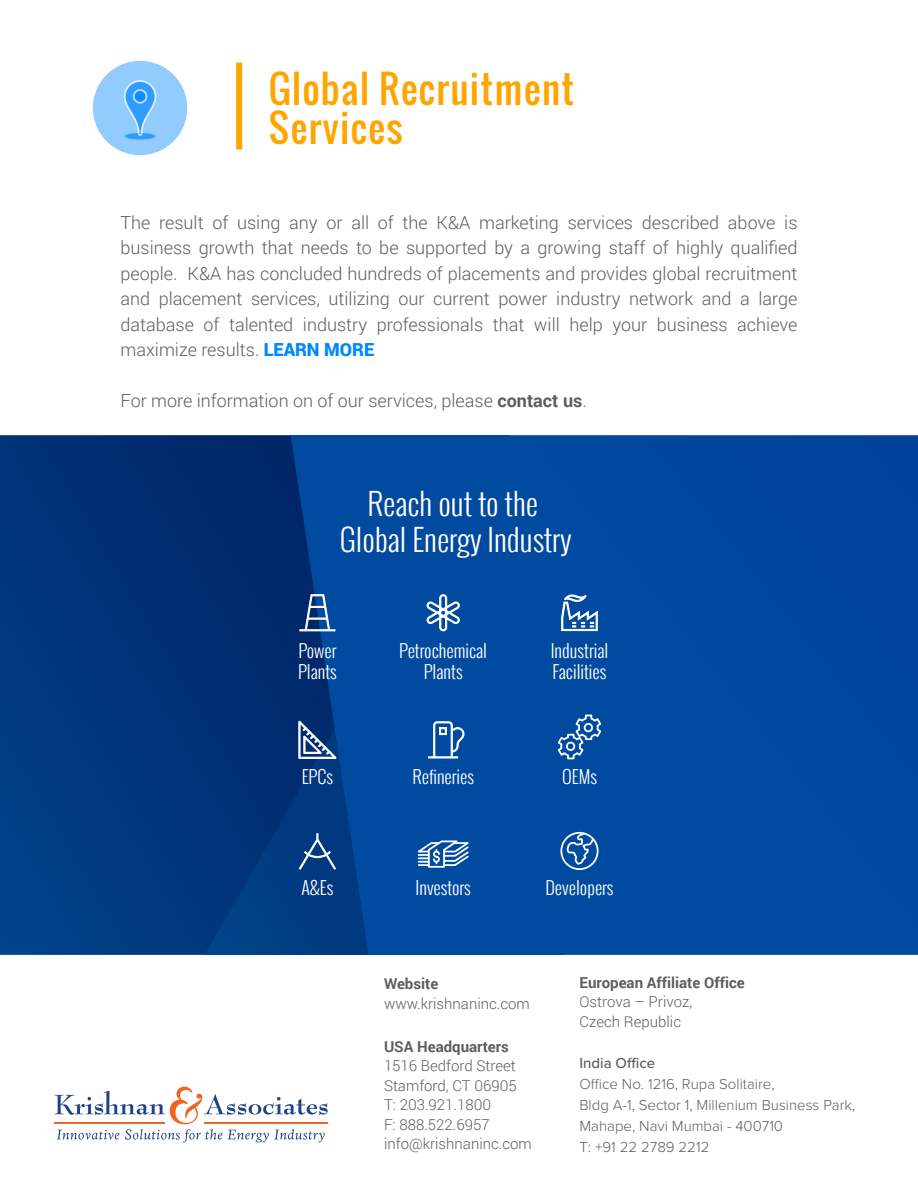
<style>
.page{position:relative;width:918px;height:1188px;background:#fff}
.page>*{position:absolute;margin:0;border:0;box-sizing:border-box;transform-origin:0 0}
.t1{font:37.5px/39px "Oswald";letter-spacing:.035em;color:#ffa500}
.t2{font:300 30.3px/36.5px "Oswald";color:#fff;text-align:center}
.t3{font:300 18px/25.5px "Roboto";color:#5e5e5e;text-align:justify}
.t4{font:300 18px/21.6px "Oswald";color:#fff}
.t5{font:300 15px/19.5px "Roboto";color:#5d5d5d}
.t6{font:300 15px/21px "Proxima Nova";color:#5d5d5d}
.t7{font:700 15px "Roboto";color:#5d5d5d}
.t8{font:500 15px "Proxima Nova";color:#5d5d5d}
.s1{font-weight:900;color:#08f}
.s2{font-weight:700}
</style>
<div class="page">
<div style="left:93px;top:61px;width:94px;height:94px;background:#92ccff;border-radius:50%"></div>
<svg style="left:125px;top:133px;width:31px;height:7px"></svg>
<svg style="left:124px;top:80px;width:32px;height:56px"></svg>
<hr style="left:54px;top:1123px;width:111px;height:1px;background:#f16522">
<svg style="left:55px;top:1087px;width:273px;height:55px"></svg>
<svg style="left:0;top:435px;width:291px;height:520px"></svg>
<svg style="left:205px;top:584px;width:86px;height:371px"></svg>
<div style="left:291px;top:435px;width:627px;height:520px;background:#004a9f"></div>
<div style="left:236px;top:63px;width:6px;height:87px;background:#ffa500"></div>
<svg style="left:299px;top:833px;width:37px;height:37px"></svg>
<svg style="left:298px;top:720px;width:39px;height:39px"></svg>
<svg style="left:428px;top:721px;width:37px;height:38px"></svg>
<svg style="left:426px;top:594px;width:35px;height:37px"></svg>
<svg style="left:561px;top:594px;width:37px;height:37px"></svg>
<svg style="left:299px;top:594px;width:37px;height:37px"></svg>
<svg style="left:413px;top:840px;width:61px;height:29px"></svg>
<svg style="left:556px;top:714px;width:47px;height:46px"></svg>
<div style="left:566px;top:742px;width:9px;height:9px;border:2px solid #fff;border-radius:50%"></div>
<div style="left:560px;top:832px;width:39px;height:38px;border:2px solid #fff;border-radius:50%"></div>
<svg style="left:566px;top:832px;width:29px;height:33px"></svg>
<h1 class="t1" style="left:269px;top:69px;width:307px">Global Recruitment<br>Services</h1>
<p class="t3" style="left:120px;top:209px;width:679px">The result of using any or all of the K&amp;A marketing services described above is business growth that needs to be supported by a growing staff of highly qualified people. K&amp;A has concluded hundreds of placements and provides global recruitment and placement services, utilizing our current power industry network and a large database of talented industry professionals that will help your business achieve maximize results. <span class="s1">LEARN MORE</span></p>
<p class="t3" style="left:120px;top:387px;width:468px">For more information on of our services, please <span class="s2">contact us</span>.</p>
<h2 class="t2" style="left:340px;top:485px;width:233px">Reach out to the<br>Global Energy Industry</h2>
<p class="t4" style="left:298px;top:639px;width:40px">Power<br>Plants</p>
<p class="t4" style="left:399px;top:639px;width:90px;text-align:center">Petrochemical<br>Plants</p>
<p class="t4" style="left:551px;top:639px;width:59px">Industrial<br>Facilities</p>
<p class="t4" style="left:302px;top:766px;width:33px">EPCs</p>
<p class="t4" style="left:412px;top:766px;width:63px">Refineries</p>
<p class="t4" style="left:562px;top:766px;width:36px">OEMs</p>
<p class="t4" style="left:301px;top:877px;width:33px">A&amp;Es</p>
<p class="t4" style="left:416px;top:877px;width:57px">Investors</p>
<p class="t4" style="left:545px;top:877px;width:70px">Developers</p>
<p class="t7" style="left:384px;top:973px;width:56px">Website</p>
<p class="t5" style="left:384px;top:993px;width:147px">www.krishnaninc.com</p>
<p class="t7" style="left:384px;top:1036px;width:126px">USA Headquarters</p>
<p class="t5" style="left:384px;top:1056px;width:149px">1516 Bedford Street<br>Stamford, CT 06905<br>T: 203.921.1800<br>F: 888.522.6957 info@krishnaninc.com</p>
<p class="t7" style="left:579px;top:972px;width:167px">European Affiliate Office</p>
<p class="t5" style="left:579px;top:991px;width:114px">Ostrova – Privoz,<br>Czech Republic</p>
<p class="t8" style="left:579px;top:1052px;width:77px">India Office</p>
<p class="t6" style="left:579px;top:1072px;width:277px">Office No. 1216, Rupa Solitaire,<br>Bldg A-1, Sector 1, Millenium Business Park,<br>Mahape, Navi Mumbai - 400710<br>T: +91 22 2789 2212</p>
</div>
